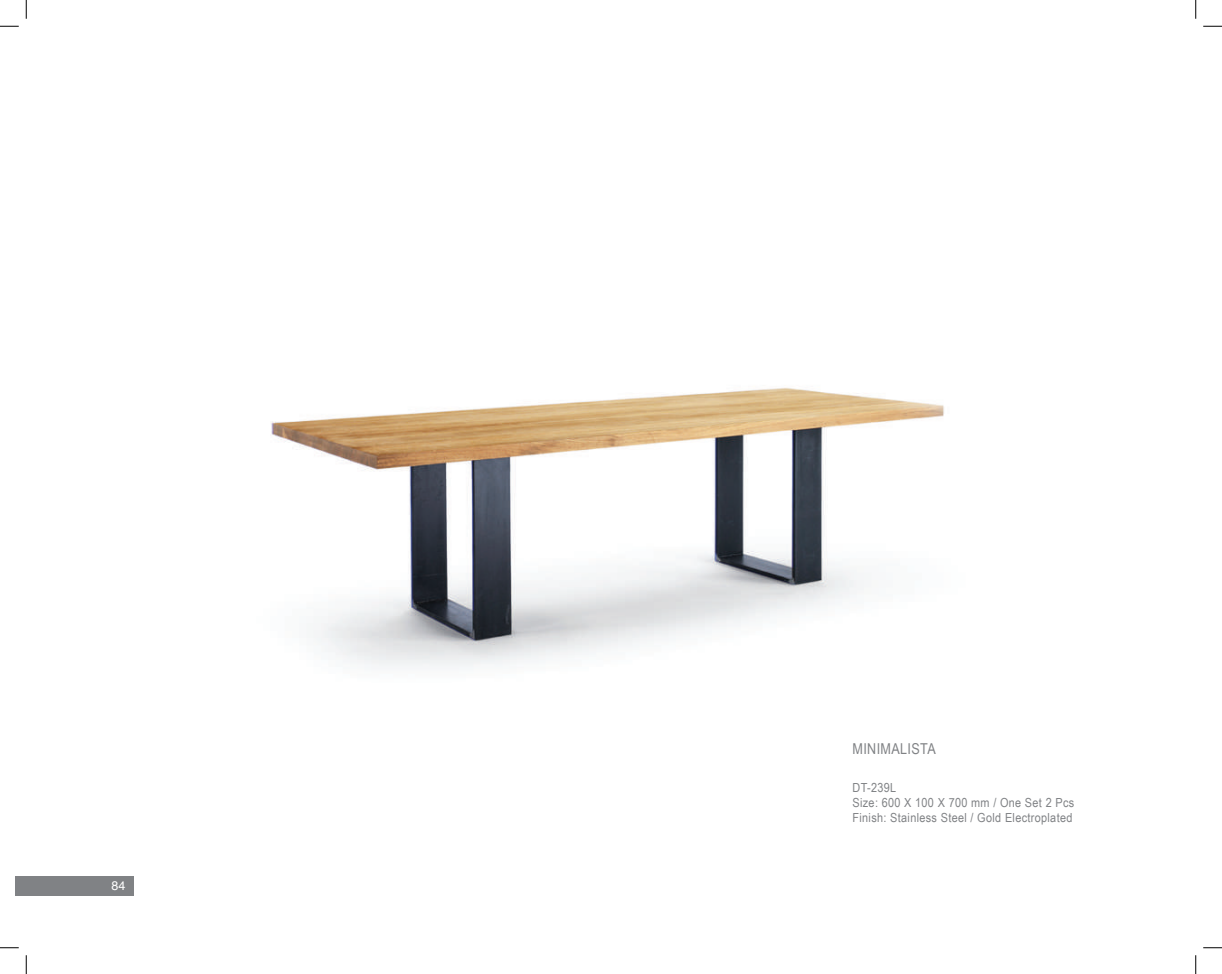
<style>
.page{position:relative;width:1222px;height:974px;background:#fff}
.page>*{position:absolute;margin:0;border:0;box-sizing:border-box;transform-origin:0 0}
.t1{font:15px "Arial Narrow";letter-spacing:.025em;color:#808285}
.t2{font:12.5px/15px "Arial Narrow";letter-spacing:.025em;color:#808285;scale:1.06 1}
.t3{font:12.5px "Helvetica";color:#fff}
.t4{font:11.25px "Bask Old Face";color:#fff}
</style>
<div class="page">
<img style="left:271px;top:387px;width:673px;height:280px">
<div style="left:16px;top:876px;width:118px;height:19px;background:#808285"></div>
<svg style="left:0;top:25px;width:19px;height:2px"></svg>
<svg style="left:1203px;top:25px;width:19px;height:2px"></svg>
<svg style="left:0;top:947px;width:19px;height:1px"></svg>
<svg style="left:1203px;top:947px;width:19px;height:1px"></svg>
<svg style="left:25px;top:0;width:2px;height:19px"></svg>
<svg style="left:25px;top:955px;width:2px;height:19px"></svg>
<svg style="left:1195px;top:0;width:1px;height:19px"></svg>
<svg style="left:1195px;top:955px;width:1px;height:19px"></svg>
<p class="t4" style="left:111px;top:879px;width:18px">122</p>
<p class="t3" style="left:112px;top:876px;width:15px">84</p>
<p class="t1" style="left:852px;top:738px;width:85px">MINIMALISTA</p>
<p class="t2" style="left:852px;top:780px;width:211px">DT-239L<br>Size: 600 X 100 X 700 mm / One Set 2 Pcs<br>Finish: Stainless Steel / Gold Electroplated</p>
</div>
